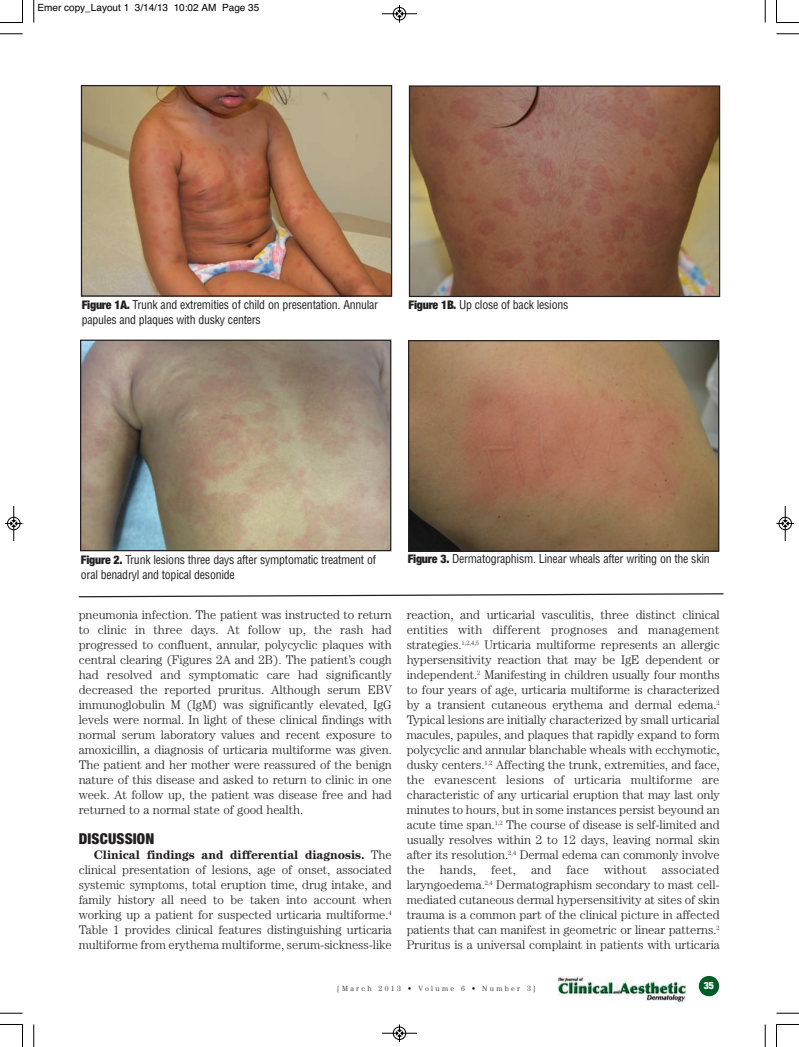
<style>
.page{position:relative;width:799px;height:1047px;background:#fff}
.page>*{position:absolute;margin:0;border:0;box-sizing:border-box;transform-origin:0 0}
.t1{font:900 condensed 15px "Helvetica Neue LT Std";letter-spacing:.01em;color:#231f20}
.t2{font:300 12.5px/15px "Century Std";letter-spacing:-.005em;color:#231f20;text-align:justify}
.t3{font:condensed 11.88px/15px "Helvetica";letter-spacing:-.02em;color:#231f20}
.t4{font:10px "Helvetica";color:#000}
.t5{font:900 condensed 10px "Helvetica Neue LT Std";color:#fff}
.t6{font:300 7.5px "Century Std";letter-spacing:.31em;color:#231f20}
.s1{font-family:"Helvetica Neue LT Std";font-weight:900}
.s2{font-weight:700}
</style>
<div class="page">
<div style="left:699px;top:975px;width:20px;height:21px;background:#005d28;border-radius:50%"></div>
<img style="left:557px;top:976px;width:129px;height:26px">
<img style="left:83px;top:87px;width:307px;height:207px">
<div style="left:81px;top:85px;width:311px;height:211px;border:1px solid #231f20"></div>
<img style="left:411px;top:87px;width:307px;height:208px">
<div style="left:409px;top:85px;width:311px;height:212px;border:1px solid #231f20"></div>
<img style="left:82px;top:341px;width:307px;height:208px">
<div style="left:80px;top:339px;width:311px;height:212px;border:1px solid #231f20"></div>
<img style="left:410px;top:342px;width:307px;height:207px">
<div style="left:408px;top:340px;width:311px;height:211px;border:1px solid #231f20"></div>
<svg style="left:78px;top:593px;width:646px;height:5px"></svg>
<svg style="left:33px;top:0;width:2px;height:22px"></svg>
<svg style="left:0;top:33px;width:22px;height:2px"></svg>
<svg style="left:765px;top:0;width:1px;height:22px"></svg>
<svg style="left:776px;top:33px;width:23px;height:2px"></svg>
<svg style="left:33px;top:1024px;width:2px;height:22px"></svg>
<svg style="left:0;top:1012px;width:22px;height:1px"></svg>
<svg style="left:765px;top:1024px;width:1px;height:22px"></svg>
<svg style="left:776px;top:1012px;width:23px;height:1px"></svg>
<svg style="left:0;top:0;width:23px;height:23px"></svg>
<svg style="left:776px;top:0;width:23px;height:23px"></svg>
<svg style="left:0;top:1024px;width:23px;height:22px"></svg>
<svg style="left:776px;top:1024px;width:23px;height:22px"></svg>
<hr style="left:382px;top:14px;width:35px;height:1px;background:#000">
<div style="left:393px;top:7px;width:13px;height:13px;border:1px solid #000;border-radius:50%"></div>
<svg style="left:396px;top:5px;width:7px;height:17px"></svg>
<hr style="left:382px;top:1032px;width:35px;height:1px;background:#000">
<div style="left:393px;top:1026px;width:13px;height:13px;border:1px solid #000;border-radius:50%"></div>
<svg style="left:396px;top:1024px;width:7px;height:17px"></svg>
<div style="left:7px;top:516px;width:13px;height:14px;border:1px solid #fff;border-radius:50%"></div>
<hr style="left:14px;top:506px;width:1px;height:35px;background:#000">
<div style="left:7px;top:517px;width:13px;height:13px;border:1px solid #000;border-radius:50%"></div>
<svg style="left:5px;top:520px;width:17px;height:6px"></svg>
<div style="left:778px;top:516px;width:14px;height:14px;border:1px solid #fff;border-radius:50%"></div>
<hr style="left:785px;top:506px;width:1px;height:35px;background:#000">
<div style="left:779px;top:517px;width:12px;height:13px;border:1px solid #000;border-radius:50%"></div>
<svg style="left:776px;top:520px;width:18px;height:6px"></svg>
<p class="t4" style="left:38px;top:2px;width:223px">Emer copy_Layout 1 3/14/13 10:02 AM Page 35</p>
<p class="t3" style="left:82px;top:297px;width:298px"><span class="s1">Figure 1A.</span> Trunk and extremities of child on presentation. Annular papules and plaques with dusky centers</p>
<p class="t3" style="left:408px;top:297px;width:161px"><span class="s1">Figure 1B.</span> Up close of back lesions</p>
<p class="t3" style="left:81px;top:552px;width:296px"><span class="s1">Figure 2.</span> Trunk lesions three days after symptomatic treatment of oral benadryl and topical desonide</p>
<p class="t3" style="left:408px;top:551px;width:303px"><span class="s1">Figure 3.</span> Dermatographism. Linear wheals after writing on the skin</p>
<p class="t2" style="left:79px;top:608px;width:315px">pneumonia infection. The patient was instructed to return to clinic in three days. At follow up, the rash had progressed to confluent, annular, polycyclic plaques with central clearing (Figures 2A and 2B). The patient’s cough had resolved and symptomatic care had significantly decreased the reported pruritus. Although serum EBV immunoglobulin M (IgM) was significantly elevated, IgG levels were normal. In light of these clinical findings with normal serum laboratory values and recent exposure to amoxicillin, a diagnosis of urticaria multiforme was given.<br>The patient and her mother were reassured of the benign nature of this disease and asked to return to clinic in one week. At follow up, the patient was disease free and had returned to a normal state of good health.</p>
<p class="t1" style="left:79px;top:833px;width:77px">DISCUSSION</p>
<p class="t2" style="left:79px;top:848px;width:315px;text-indent:15px"><span class="s2">Clinical findings and differential diagnosis.</span> The clinical presentation of lesions, age of onset, associated systemic symptoms, total eruption time, drug intake, and family history all need to be taken into account when working up a patient for suspected urticaria multiforme.<sup>4<br></sup>Table 1 provides clinical features distinguishing urticaria multiforme from erythema multiforme, serum-sickness-like</p>
<p class="t2" style="left:407px;top:608px;width:315px">reaction, and urticarial vasculitis, three distinct clinical entities with different prognoses and management strategies.<sup>1,2,4,5</sup> Urticaria multiforme represents an allergic hypersensitivity reaction that may be IgE dependent or independent.<sup>2</sup> Manifesting in children usually four months to four years of age, urticaria multiforme is characterized by a transient cutaneous erythema and dermal edema.<sup>2<br></sup>Typical lesions are initially characterized by small urticarial macules, papules, and plaques that rapidly expand to form polycyclic and annular blanchable wheals with ecchymotic, dusky centers.<sup>1,2</sup> Affecting the trunk, extremities, and face, the evanescent lesions of urticaria multiforme are characteristic of any urticarial eruption that may last only minutes to hours, but in some instances persist beyound an acute time span.<sup>1,2</sup> The course of disease is self-limited and usually resolves within 2 to 12 days, leaving normal skin after its resolution.<sup>2,4</sup> Dermal edema can commonly involve the hands, feet, and face without associated laryngoedema.<sup>2,4</sup> Dermatographism secondary to mast cell&shy;mediated cutaneous dermal hypersensitivity at sites of skin trauma is a common part of the clinical picture in affected patients that can manifest in geometric or linear patterns.<sup>2<br></sup>Pruritus is a universal complaint in patients with urticaria</p>
<p class="t6" style="left:337px;top:985px;width:200px">[March 2013 • Volume 6 • Number 3]</p>
<p class="t5" style="left:704px;top:981px;width:12px">35</p>
</div>
